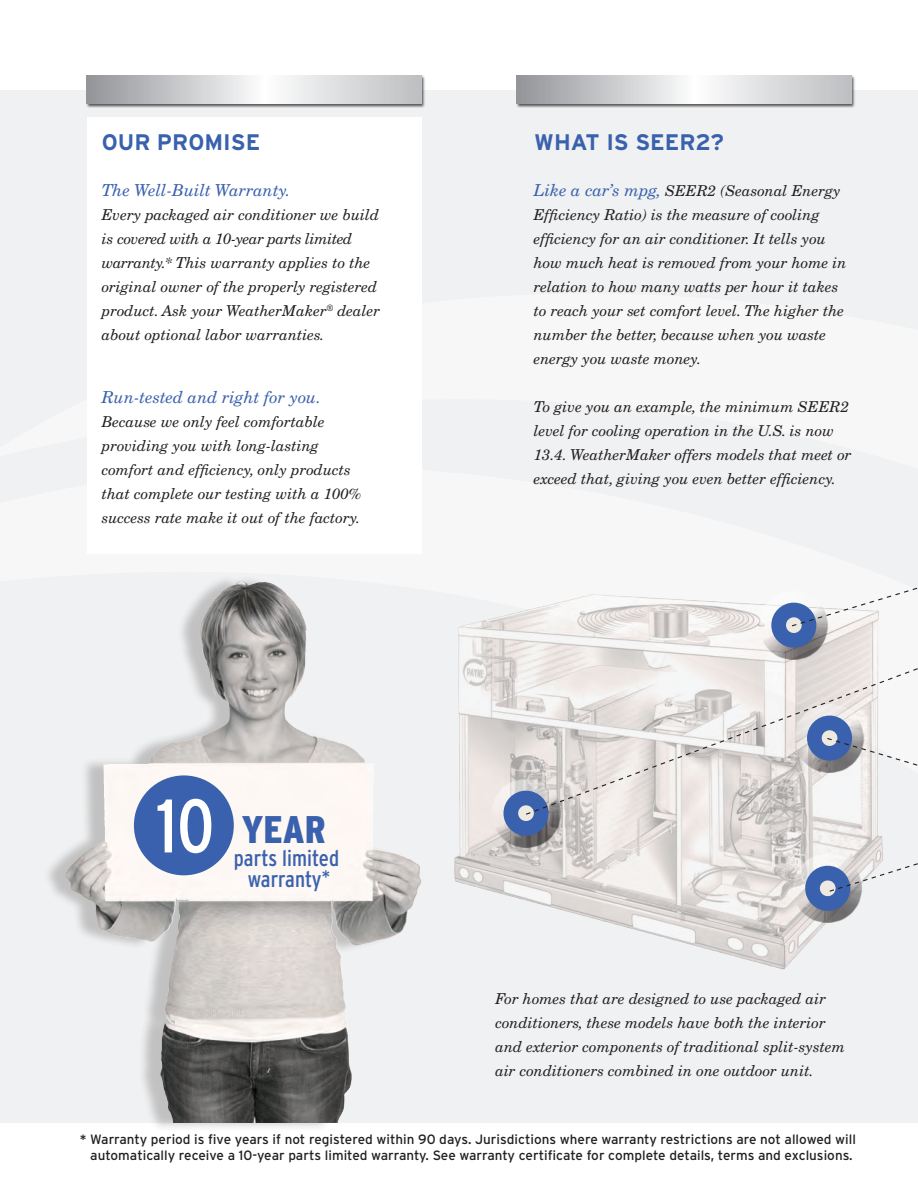
<style>
.page{position:relative;width:918px;height:1188px;background:#fff}
.page>*{position:absolute;margin:0;border:0;box-sizing:border-box;transform-origin:0 0}
.t1{font:condensed 75.6px "Interstate";color:#fff}
.t2{font:900 condensed 38.4px "Interstate";color:#3a61ad}
.t3{font:700 22.5px "Interstate";color:#3a61ad}
.t4{font:condensed 22.5px "Interstate";color:#3a61ad}
.t5{font:italic 16.5px "New Century Schlbk";color:#3a61ad}
.t6{font:italic 15px/24px "New Century Schlbk";color:#231f20}
.t7{font:13.5px/16.2px "Interstate";color:#231f20;text-align:center}
.s1{font-size:16.5px;color:#3a61ad}
.s2{font-size:19.5px}
</style>
<div class="page">
<div style="left:0;top:91px;width:918px;height:1032px;background:#f0f1f2"></div>
<svg style="left:421px;top:293px;width:457px;height:365px"></svg>
<div style="left:86px;top:75px;width:340px;height:33px;background:#231f20;opacity:.75"></div>
<svg style="left:87px;top:76px;width:334px;height:28px"></svg>
<div style="left:516px;top:75px;width:339px;height:33px;background:#231f20;opacity:.75"></div>
<svg style="left:516px;top:76px;width:335px;height:28px"></svg>
<div style="left:87px;top:117px;width:334px;height:437px;background:#fff"></div>
<img style="left:454px;top:594px;width:139px;height:300px">
<div style="left:759px;top:591px;width:70px;height:49px;background:#fff"></div>
<div style="left:759px;top:604px;width:70px;height:56px;background:#231f20;opacity:.75"></div>
<div style="left:779px;top:610px;width:30px;height:30px;background:#eee9e1;border-radius:50%"></div>
<div style="left:771px;top:603px;width:45px;height:45px;border:15px solid #3a61ad;border-radius:50%"></div>
<div style="left:492px;top:779px;width:69px;height:50px;background:#fff;opacity:.75"></div>
<div style="left:492px;top:792px;width:69px;height:56px;background:#231f20;opacity:.75"></div>
<div style="left:511px;top:798px;width:30px;height:30px;background:#eee9e1;border-radius:50%"></div>
<div style="left:504px;top:791px;width:45px;height:45px;border:15px solid #3a61ad;border-radius:50%"></div>
<div style="left:793px;top:854px;width:69px;height:50px;background:#fff;opacity:.75"></div>
<div style="left:793px;top:867px;width:69px;height:56px;background:#231f20;opacity:.75"></div>
<div style="left:813px;top:873px;width:30px;height:30px;background:#eee9e1;border-radius:50%"></div>
<div style="left:805px;top:866px;width:45px;height:45px;border:15px solid #3a61ad;border-radius:50%"></div>
<svg style="left:828px;top:854px;width:90px;height:39px"></svg>
<svg style="left:791px;top:579px;width:127px;height:48px"></svg>
<svg style="left:525px;top:658px;width:393px;height:158px"></svg>
<div style="left:43px;top:575px;width:372px;height:557px;background:#231f20;opacity:.23"></div>
<img style="left:164px;top:582px;width:74px;height:164px">
<div style="left:134px;top:775px;width:100px;height:100px;background:#3a61ad;border-radius:50%"></div>
<p class="t3" style="left:102px;top:130px;width:160px">OUR PROMISE</p>
<p class="t3" style="left:534px;top:130px;width:191px">WHAT IS SEER2?</p>
<p class="t6" style="left:534px;top:178px;width:315px"><span class="s1">Like a car’s mpg,</span> SEER2 (Seasonal Energy Efficiency Ratio) is the measure of cooling efficiency for an air conditioner. It tells you how much heat is removed from your home in relation to how many watts per hour it takes to reach your set comfort level. The higher the number the better, because when you waste energy you waste money.</p>
<p class="t6" style="left:534px;top:394px;width:319px">To give you an example, the minimum SEER2 level for cooling operation in the U.S. is now 13.4. WeatherMaker offers models that meet or exceed that, giving you even better efficiency.</p>
<p class="t5" style="left:102px;top:180px;width:190px">The Well-Built Warranty.</p>
<p class="t6" style="left:102px;top:202px;width:280px">Every packaged air conditioner we build is covered with a 10-year parts limited warranty.* This warranty applies to the original owner of the properly registered product. Ask your WeatherMaker<sup>®</sup> dealer about optional labor warranties.</p>
<p class="t5" style="left:102px;top:387px;width:221px">Run-tested and right for you.</p>
<p class="t6" style="left:102px;top:409px;width:261px">Because we only feel comfortable providing you with long-lasting comfort and efficiency, only products that complete our testing with a 100% success rate make it out of the factory.</p>
<p class="t1" style="left:156px;top:784px;width:60px">10</p>
<p class="t2" style="left:242px;top:808px;width:86px">YEAR</p>
<p class="t4" style="left:234px;top:845px;width:107px">parts limited</p>
<p class="t4" style="left:248px;top:866px;width:84px">warranty<span class="s2">*</span></p>
<p class="t6" style="left:495px;top:986px;width:351px">For homes that are designed to use packaged air conditioners, these models have both the interior and exterior components of traditional split-system air conditioners combined in one outdoor unit.</p>
<p class="t7" style="left:80px;top:1131px;width:778px">* Warranty period is five years if not registered within 90 days. Jurisdictions where warranty restrictions are not allowed will automatically receive a 10-year parts limited warranty. See warranty certificate for complete details, terms and exclusions.</p>
</div>
